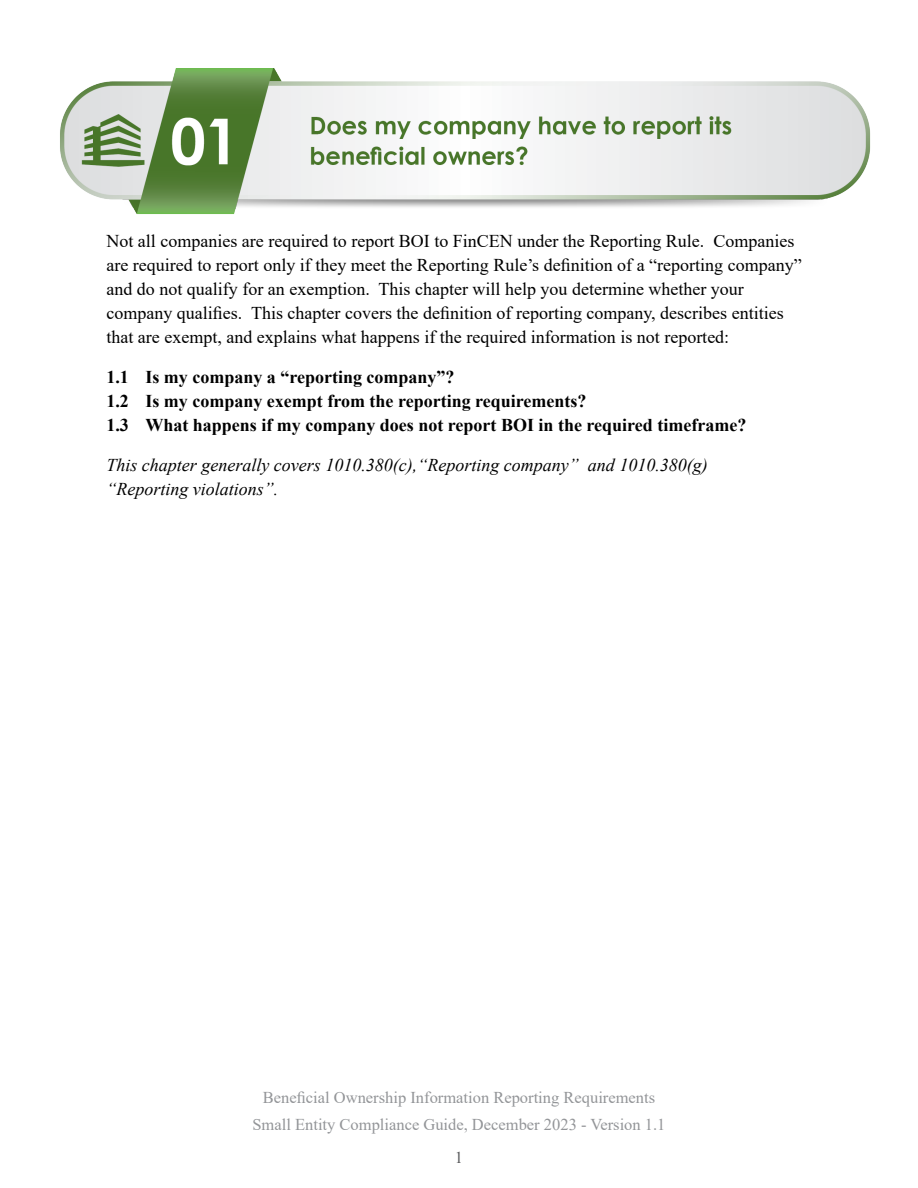
<style>
.page{position:relative;width:918px;height:1188px;background:#fff}
.page>*{position:absolute;margin:0;border:0;box-sizing:border-box;transform-origin:0 0}
.Body_Text{font:18px/24px "Times New Roman";color:#000}
.Body_Text-2{font:700 18px "Times New Roman";color:#000}
.Body_Text-3{font:italic 18px/24px "Times New Roman";color:#000}
.t1{font:16.5px/27px "Times New Roman";color:#939598;text-align:center}
.t2{font:16.5px "Times New Roman";color:#58595b}
</style>
<div class="page">
<img style="left:60px;top:69px;width:811px;height:145px">
<p class="Body_Text" style="left:106px;top:228px;width:697px">Not all companies are required to report BOI to FinCEN under the Reporting Rule. Companies are required to report only if they meet the Reporting Rule’s definition of a “reporting company” and do not qualify for an exemption. This chapter will help you determine whether your company qualifies. This chapter covers the definition of reporting company, describes entities that are exempt, and explains what happens if the required information is not reported:</p>
<p class="Body_Text-2" style="left:106px;top:364px;width:350px">1.1 Is my company a “reporting company”?</p>
<p class="Body_Text-2" style="left:106px;top:388px;width:482px">1.2 Is my company exempt from the reporting requirements?</p>
<p class="Body_Text-2" style="left:106px;top:412px;width:642px">1.3 What happens if my company does not report BOI in the required timeframe?</p>
<p class="Body_Text-3" style="left:106px;top:453px;width:603px">This chapter generally covers 1010.380(c),“Reporting company” and 1010.380(g) “Reporting violations”.</p>
<p class="t1" style="left:252px;top:1083px;width:415px">Beneficial Ownership Information Reporting Requirements<br>Small Entity Compliance Guide, December 2023 - Version 1.1</p>
<p class="t2" style="left:455px;top:1146px;width:10px">1</p>
</div>
